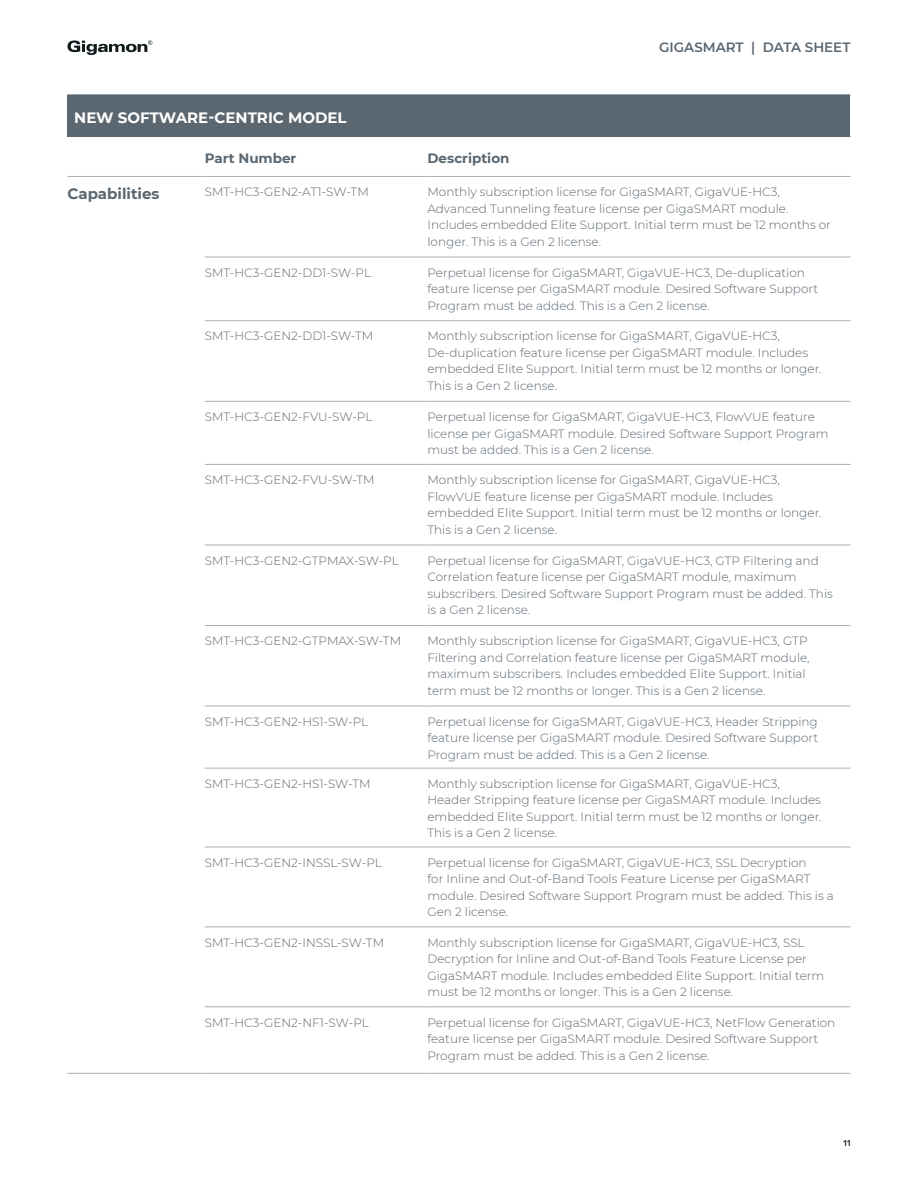
<style>
.page{position:relative;width:918px;height:1188px;background:#fff}
.page>*{position:absolute;margin:0;border:0;box-sizing:border-box;transform-origin:0 0}
.t1{font:700 15px "Montserrat";color:#fff}
.t2{font:700 15px "Montserrat";color:#5a6670}
.t3{font:700 13.5px "Montserrat";color:#5a6670}
.t4{font:600 13.5px "Montserrat";color:#5a6670}
.t5{font:300 12px/16.5px "Montserrat";color:#5a6670}
.t6{font:600 9px "Proxima Nova";color:#142228}
</style>
<div class="page">
<svg style="left:68px;top:40px;width:84px;height:15px"></svg>
<div style="left:68px;top:95px;width:782px;height:41px;background:#5a6670"></div>
<hr style="left:68px;top:1073px;width:137px;height:1px;background:#aab0b4">
<hr style="left:205px;top:257px;width:223px;height:1px;background:#aab0b4">
<hr style="left:205px;top:321px;width:223px;height:1px;background:#aab0b4">
<hr style="left:205px;top:401px;width:223px;height:1px;background:#aab0b4">
<hr style="left:205px;top:464px;width:223px;height:1px;background:#aab0b4">
<hr style="left:205px;top:545px;width:223px;height:1px;background:#aab0b4">
<hr style="left:205px;top:625px;width:223px;height:1px;background:#aab0b4">
<hr style="left:205px;top:706px;width:223px;height:1px;background:#aab0b4">
<hr style="left:205px;top:768px;width:223px;height:1px;background:#aab0b4">
<hr style="left:205px;top:847px;width:223px;height:1px;background:#aab0b4">
<hr style="left:205px;top:927px;width:223px;height:1px;background:#aab0b4">
<hr style="left:205px;top:1007px;width:223px;height:1px;background:#aab0b4">
<hr style="left:428px;top:257px;width:422px;height:1px;background:#aab0b4">
<hr style="left:428px;top:321px;width:422px;height:1px;background:#aab0b4">
<hr style="left:428px;top:401px;width:422px;height:1px;background:#aab0b4">
<hr style="left:428px;top:464px;width:422px;height:1px;background:#aab0b4">
<hr style="left:428px;top:545px;width:422px;height:1px;background:#aab0b4">
<hr style="left:428px;top:625px;width:422px;height:1px;background:#aab0b4">
<hr style="left:428px;top:706px;width:422px;height:1px;background:#aab0b4">
<hr style="left:428px;top:768px;width:422px;height:1px;background:#aab0b4">
<hr style="left:428px;top:847px;width:422px;height:1px;background:#aab0b4">
<hr style="left:428px;top:927px;width:422px;height:1px;background:#aab0b4">
<hr style="left:428px;top:1007px;width:422px;height:1px;background:#aab0b4">
<hr style="left:205px;top:1073px;width:223px;height:1px;background:#aab0b4">
<hr style="left:428px;top:1073px;width:422px;height:1px;background:#aab0b4">
<hr style="left:68px;top:94px;width:137px;height:1px;background:#5a6670">
<hr style="left:205px;top:94px;width:223px;height:1px;background:#5a6670">
<hr style="left:428px;top:94px;width:422px;height:1px;background:#5a6670">
<hr style="left:68px;top:136px;width:137px;height:1px;background:#5a6670">
<hr style="left:205px;top:136px;width:223px;height:1px;background:#5a6670">
<hr style="left:428px;top:136px;width:422px;height:1px;background:#5a6670">
<hr style="left:68px;top:176px;width:137px;height:1px;background:#aab0b4">
<hr style="left:205px;top:176px;width:223px;height:1px;background:#aab0b4">
<hr style="left:428px;top:176px;width:422px;height:1px;background:#aab0b4">
<p class="t4" style="left:659px;top:38px;width:193px">GIGASMART | DATA SHEET</p>
<p class="t1" style="left:74px;top:107px;width:274px">NEW SOFTWARE-CENTRIC MODEL</p>
<p class="t3" style="left:205px;top:148px;width:93px">Part Number</p>
<p class="t3" style="left:428px;top:148px;width:84px">Description</p>
<p class="t2" style="left:68px;top:183px;width:94px">Capabilities</p>
<p class="t5" style="left:205px;top:183px;width:166px">SMT-HC3-GEN2-AT1-SW-TM</p>
<p class="t5" style="left:427px;top:183px;width:405px">Monthly subscription license for GigaSMART, GigaVUE-HC3, Advanced Tunneling feature license per GigaSMART module.<br>Includes embedded Elite Support. Initial term must be 12 months or longer. This is a Gen 2 license.</p>
<p class="t5" style="left:205px;top:264px;width:168px">SMT-HC3-GEN2-DD1-SW-PL</p>
<p class="t5" style="left:427px;top:264px;width:392px">Perpetual license for GigaSMART, GigaVUE-HC3, De-duplication feature license per GigaSMART module. Desired Software Support<br>Program must be added. This is a Gen 2 license.</p>
<p class="t5" style="left:205px;top:328px;width:170px">SMT-HC3-GEN2-DD1-SW-TM</p>
<p class="t5" style="left:427px;top:328px;width:396px">Monthly subscription license for GigaSMART, GigaVUE-HC3, De-duplication feature license per GigaSMART module. Includes embedded Elite Support. Initial term must be 12 months or longer.<br>This is a Gen 2 license.</p>
<p class="t5" style="left:205px;top:408px;width:169px">SMT-HC3-GEN2-FVU-SW-PL</p>
<p class="t5" style="left:427px;top:408px;width:403px">Perpetual license for GigaSMART, GigaVUE-HC3, FlowVUE feature license per GigaSMART module. Desired Software Support Program must be added. This is a Gen 2 license.</p>
<p class="t5" style="left:205px;top:471px;width:172px">SMT-HC3-GEN2-FVU-SW-TM</p>
<p class="t5" style="left:427px;top:471px;width:396px">Monthly subscription license for GigaSMART, GigaVUE-HC3, FlowVUE feature license per GigaSMART module. Includes embedded Elite Support. Initial term must be 12 months or longer.<br>This is a Gen 2 license.</p>
<p class="t5" style="left:205px;top:552px;width:196px">SMT-HC3-GEN2-GTPMAX-SW-PL</p>
<p class="t5" style="left:427px;top:552px;width:407px">Perpetual license for GigaSMART, GigaVUE-HC3, GTP Filtering and Correlation feature license per GigaSMART module, maximum subscribers. Desired Software Support Program must be added. This is a Gen 2 license.</p>
<p class="t5" style="left:205px;top:632px;width:198px">SMT-HC3-GEN2-GTPMAX-SW-TM</p>
<p class="t5" style="left:427px;top:632px;width:384px">Monthly subscription license for GigaSMART, GigaVUE-HC3, GTP Filtering and Correlation feature license per GigaSMART module, maximum subscribers. Includes embedded Elite Support. Initial term must be 12 months or longer. This is a Gen 2 license.</p>
<p class="t5" style="left:205px;top:713px;width:165px">SMT-HC3-GEN2-HS1-SW-PL</p>
<p class="t5" style="left:427px;top:713px;width:392px;text-align:justify">Perpetual license for GigaSMART, GigaVUE-HC3, Header Stripping feature license per GigaSMART module. Desired Software Support Program must be added. This is a Gen 2 license.</p>
<p class="t5" style="left:205px;top:775px;width:167px">SMT-HC3-GEN2-HS1-SW-TM</p>
<p class="t5" style="left:427px;top:775px;width:396px">Monthly subscription license for GigaSMART, GigaVUE-HC3, Header Stripping feature license per GigaSMART module. Includes embedded Elite Support. Initial term must be 12 months or longer.<br>This is a Gen 2 license.</p>
<p class="t5" style="left:205px;top:854px;width:179px">SMT-HC3-GEN2-INSSL-SW-PL</p>
<p class="t5" style="left:427px;top:854px;width:408px">Perpetual license for GigaSMART, GigaVUE-HC3, SSL Decryption<br>for Inline and Out-of-Band Tools Feature License per GigaSMART module. Desired Software Support Program must be added. This is a Gen 2 license.</p>
<p class="t5" style="left:205px;top:934px;width:181px">SMT-HC3-GEN2-INSSL-SW-TM</p>
<p class="t5" style="left:427px;top:934px;width:398px">Monthly subscription license for GigaSMART, GigaVUE-HC3, SSL Decryption for Inline and Out-of-Band Tools Feature License per GigaSMART module. Includes embedded Elite Support. Initial term must be 12 months or longer. This is a Gen 2 license.</p>
<p class="t5" style="left:205px;top:1014px;width:166px">SMT-HC3-GEN2-NF1-SW-PL</p>
<p class="t5" style="left:427px;top:1014px;width:409px">Perpetual license for GigaSMART, GigaVUE-HC3, NetFlow Generation feature license per GigaSMART module. Desired Software Support<br>Program must be added. This is a Gen 2 license.</p>
<p class="t6" style="left:844px;top:1137px;width:8px">11</p>
</div>
